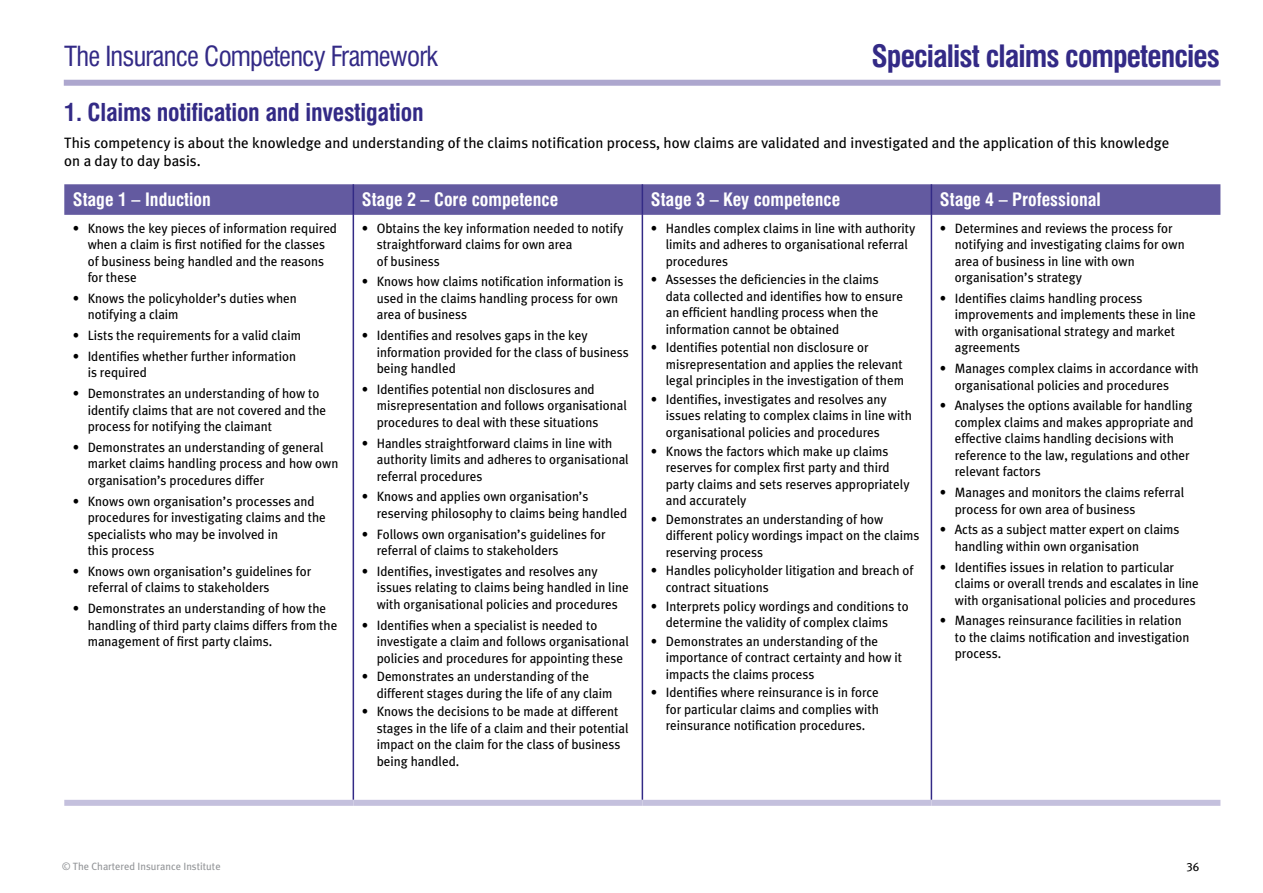
<style>
.page{position:relative;width:1263px;height:893px;background:#fff}
.page>*{position:absolute;margin:0;border:0;box-sizing:border-box;transform-origin:0 0}
.t1{font:700 condensed 30px "Swiss 721 BT";letter-spacing:-.03em;color:#332a86}
.t2{font:condensed 27px "Swiss 721 BT";letter-spacing:-.03em;color:#332a86}
.t3{font:700 condensed 24px "Swiss 721 BT";letter-spacing:-.01em;color:#332a86}
.t4{font:700 condensed 18px "Swiss 721 BT";color:#fff}
.t5{font:15px/18px "Cii Meta Plus";color:#000}
.t6{font:13.5px/16.5px "Cii Meta Plus";color:#000}
.t7{font:12px "Cii Meta Plus";color:#000}
.t8{font:10.5px "Cii Meta Plus";color:#939598}
</style>
<div class="page">
<div style="left:64px;top:80px;width:1156px;height:6px;background:#ada7ce"></div>
<div style="left:64px;top:184px;width:1156px;height:31px;background:#635aa0"></div>
<hr style="left:353px;top:184px;width:1px;height:31px;background:#332a86">
<hr style="left:642px;top:184px;width:1px;height:31px;background:#332a86">
<hr style="left:931px;top:184px;width:1px;height:31px;background:#332a86">
<hr style="left:353px;top:215px;width:1px;height:585px;background:#332a86">
<hr style="left:642px;top:215px;width:1px;height:585px;background:#332a86">
<hr style="left:931px;top:215px;width:1px;height:585px;background:#332a86">
<div style="left:64px;top:800px;width:289px;height:6px;background:#c4c0dd"></div>
<div style="left:353px;top:800px;width:289px;height:6px;background:#c4c0dd"></div>
<div style="left:642px;top:800px;width:289px;height:6px;background:#c4c0dd"></div>
<div style="left:931px;top:800px;width:289px;height:6px;background:#c4c0dd"></div>
<h2 class="t2" style="left:64px;top:40px;width:375px">The Insurance Competency Framework</h2>
<h1 class="t1" style="left:871px;top:38px;width:350px">Specialist claims competencies</h1>
<h3 class="t3" style="left:64px;top:98px;width:361px">1. Claims notification and investigation</h3>
<p class="t5" style="left:64px;top:133px;width:1107px">This competency is about the knowledge and understanding of the claims notification process, how claims are validated and investigated and the application of this knowledge on a day to day basis.</p>
<h3 class="t4" style="left:73px;top:189px;width:140px">Stage 1 – Induction</h3>
<h3 class="t4" style="left:362px;top:189px;width:198px">Stage 2 – Core competence</h3>
<h3 class="t4" style="left:651px;top:189px;width:191px">Stage 3 – Key competence</h3>
<h3 class="t4" style="left:940px;top:189px;width:162px">Stage 4 – Professional</h3>
<p class="t6" style="left:88px;top:220px;width:251px;text-indent:-15px">• Knows the key pieces of information required when a claim is first notified for the classes of business being handled and the reasons for these</p>
<p class="t6" style="left:88px;top:290px;width:211px;text-indent:-15px">• Knows the policyholder’s duties when notifying a claim</p>
<p class="t6" style="left:73px;top:327px;width:230px">• Lists the requirements for a valid claim</p>
<p class="t6" style="left:88px;top:348px;width:210px;text-indent:-15px">• Identifies whether further information is required</p>
<p class="t6" style="left:88px;top:385px;width:240px;text-indent:-15px">• Demonstrates an understanding of how to identify claims that are not covered and the process for notifying the claimant</p>
<p class="t6" style="left:88px;top:439px;width:252px;text-indent:-15px">• Demonstrates an understanding of general market claims handling process and how own organisation’s procedures differ</p>
<p class="t6" style="left:88px;top:493px;width:240px;text-indent:-15px">• Knows own organisation’s processes and procedures for investigating claims and the specialists who may be involved in<br>this process</p>
<p class="t6" style="left:88px;top:563px;width:225px;text-indent:-15px">• Knows own organisation’s guidelines for referral of claims to stakeholders</p>
<p class="t6" style="left:88px;top:600px;width:251px;text-indent:-15px">• Demonstrates an understanding of how the handling of third party claims differs from the management of first party claims.</p>
<p class="t6" style="left:666px;top:220px;width:251px;text-indent:-15px">• Handles complex claims in line with authority limits and adheres to organisational referral procedures</p>
<p class="t6" style="left:666px;top:271px;width:239px;text-indent:-15px">• Assesses the deficiencies in the claims data collected and identifies how to ensure an efficient handling process when the information cannot be obtained</p>
<p class="t6" style="left:666px;top:339px;width:240px;text-indent:-15px">• Identifies potential non disclosure or misrepresentation and applies the relevant legal principles in the investigation of them</p>
<p class="t6" style="left:666px;top:391px;width:248px;text-indent:-15px">• Identifies, investigates and resolves any issues relating to complex claims in line with organisational policies and procedures</p>
<p class="t6" style="left:666px;top:442px;width:245px;text-indent:-15px">• Knows the factors which make up claims reserves for complex first party and third party claims and sets reserves appropriately and accurately</p>
<p class="t6" style="left:666px;top:511px;width:255px;text-indent:-15px">• Demonstrates an understanding of how different policy wordings impact on the claims reserving process</p>
<p class="t6" style="left:666px;top:562px;width:249px;text-indent:-15px">• Handles policyholder litigation and breach of contract situations</p>
<p class="t6" style="left:651px;top:597px;width:259px;text-align:center">• Interprets policy wordings and conditions to determine the validity of complex claims</p>
<p class="t6" style="left:666px;top:633px;width:238px;text-indent:-15px">• Demonstrates an understanding of the importance of contract certainty and how it impacts the claims process</p>
<p class="t6" style="left:666px;top:684px;width:215px;text-align:justify;text-indent:-15px">• Identifies where reinsurance is in force for particular claims and complies with reinsurance notification procedures.</p>
<p class="t6" style="left:377px;top:220px;width:248px;text-indent:-15px">• Obtains the key information needed to notify straightforward claims for own area<br>of business</p>
<p class="t6" style="left:377px;top:273px;width:248px;text-indent:-15px">• Knows how claims notification information is used in the claims handling process for own area of business</p>
<p class="t6" style="left:377px;top:327px;width:254px;text-indent:-15px">• Identifies and resolves gaps in the key information provided for the class of business being handled</p>
<p class="t6" style="left:377px;top:381px;width:252px;text-indent:-15px">• Identifies potential non disclosures and misrepresentation and follows organisational procedures to deal with these situations</p>
<p class="t6" style="left:377px;top:435px;width:253px;text-indent:-15px">• Handles straightforward claims in line with authority limits and adheres to organisational referral procedures</p>
<p class="t6" style="left:377px;top:488px;width:252px;text-indent:-15px">• Knows and applies own organisation’s reserving philosophy to claims being handled</p>
<p class="t6" style="left:377px;top:526px;width:230px;text-indent:-15px">• Follows own organisation’s guidelines for referral of claims to stakeholders</p>
<p class="t6" style="left:377px;top:563px;width:253px;text-indent:-15px">• Identifies, investigates and resolves any issues relating to claims being handled in line with organisational policies and procedures</p>
<p class="t6" style="left:377px;top:617px;width:254px;text-indent:-15px">• Identifies when a specialist is needed to investigate a claim and follows organisational policies and procedures for appointing these</p>
<p class="t6" style="left:377px;top:668px;width:237px;text-indent:-15px">• Demonstrates an understanding of the different stages during the life of any claim</p>
<p class="t6" style="left:377px;top:703px;width:253px;text-indent:-15px">• Knows the decisions to be made at different stages in the life of a claim and their potential impact on the claim for the class of business being handled.</p>
<p class="t6" style="left:955px;top:220px;width:231px;text-indent:-15px">• Determines and reviews the process for notifying and investigating claims for own area of business in line with own organisation’s strategy</p>
<p class="t6" style="left:955px;top:290px;width:243px;text-indent:-15px">• Identifies claims handling process improvements and implements these in line with organisational strategy and market agreements</p>
<p class="t6" style="left:955px;top:360px;width:245px;text-indent:-15px">• Manages complex claims in accordance with organisational policies and procedures</p>
<p class="t6" style="left:955px;top:397px;width:240px;text-indent:-15px">• Analyses the options available for handling complex claims and makes appropriate and effective claims handling decisions with reference to the law, regulations and other relevant factors</p>
<p class="t6" style="left:955px;top:484px;width:231px;text-indent:-15px">• Manages and monitors the claims referral process for own area of business</p>
<p class="t6" style="left:955px;top:521px;width:226px;text-indent:-15px">• Acts as a subject matter expert on claims handling within own organisation</p>
<p class="t6" style="left:955px;top:559px;width:246px;text-indent:-15px">• Identifies issues in relation to particular claims or overall trends and escalates in line with organisational policies and procedures</p>
<p class="t6" style="left:955px;top:612px;width:236px;text-indent:-15px">• Manages reinsurance facilities in relation to the claims notification and investigation process.</p>
<p class="t8" style="left:62px;top:860px;width:160px">© The Chartered Insurance Institute</p>
<p class="t7" style="left:1186px;top:859px;width:14px">36</p>
</div>
